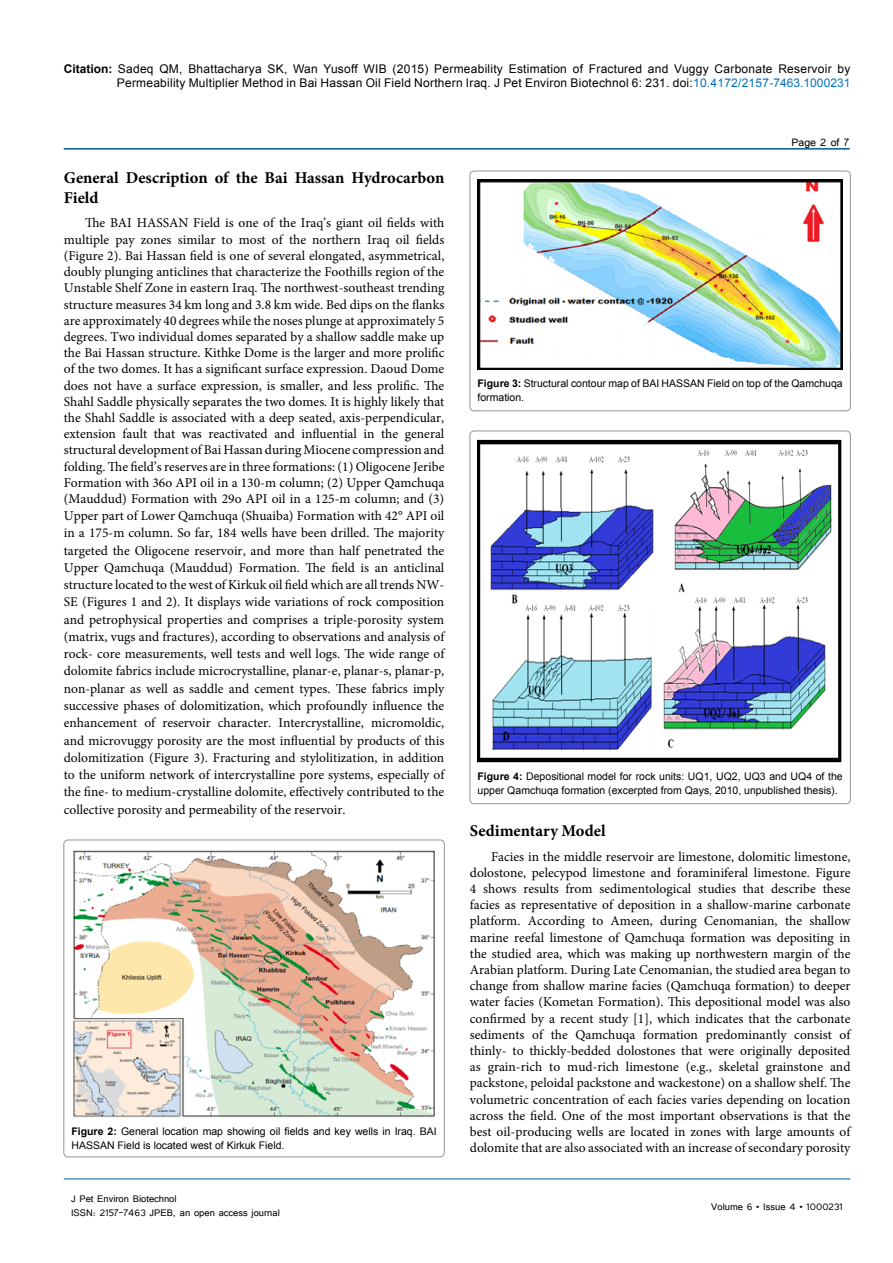
<style>
.page{position:relative;width:893px;height:1263px;background:#fff}
.page>*{position:absolute;margin:0;border:0;box-sizing:border-box;transform-origin:0 0}
.t1{font:700 16.5px/19.8px "Minion Pro";color:#000}
.t2{font:13.5px/16.8px "Minion Pro";color:#000;text-align:justify}
.t3{font:13.5px "Tunga";color:#000}
.t4{font:12px/14.4px "Arial";letter-spacing:.02em;color:#000;text-align:right}
.t5{font:12px/14.4px "Tunga";color:#000}
.t6{font:10.5px/13.5px "Arial";color:#000}
.s1{font-weight:700}
.s2{color:#0072bc}
</style>
<div class="page">
<hr style="left:64px;top:148px;width:786px;height:2px;background:#005a96">
<hr style="left:64px;top:1179px;width:786px;height:1px;background:#005a96">
<div style="left:64px;top:840px;width:380px;height:317px;border:1px solid #939598;border-radius:4px"></div>
<img style="left:73px;top:850px;width:362px;height:267px">
<div style="left:470px;top:171px;width:380px;height:240px;border:1px solid #939598;border-radius:4px"></div>
<img style="left:478px;top:180px;width:364px;height:189px">
<div style="left:470px;top:431px;width:380px;height:373px;border:1px solid #939598;border-radius:4px"></div>
<img style="left:478px;top:440px;width:363px;height:323px">
<p class="t4" style="left:64px;top:61px;width:788px"><span class="s1">Citation:</span> Sadeq QM, Bhattacharya SK, Wan Yusoff WIB (2015) Permeability Estimation of Fractured and Vuggy Carbonate Reservoir by<br>Permeability Multiplier Method in Bai Hassan Oil Field Northern Iraq. J Pet Environ Biotechnol 6: 231. doi:<span class="s2">10.4172/2157-7463.1000231</span></p>
<p class="t1" style="left:64px;top:168px;width:382px">General Description of the Bai Hassan Hydrocarbon<br>Field</p>
<p class="t2" style="left:64px;top:215px;width:382px;text-indent:21px">The BAI HASSAN Field is one of the Iraq’s giant oil fields with multiple pay zones similar to most of the northern Iraq oil fields (Figure 2). Bai Hassan field is one of several elongated, asymmetrical, doubly plunging anticlines that characterize the Foothills region of the Unstable Shelf Zone in eastern Iraq. The northwest-southeast trending structure measures 34 km long and 3.8 km wide. Bed dips on the flanks are approximately 40 degrees while the noses plunge at approximately 5 degrees. Two individual domes separated by a shallow saddle make up the Bai Hassan structure. Kithke Dome is the larger and more prolific of the two domes. It has a significant surface expression. Daoud Dome does not have a surface expression, is smaller, and less prolific. The Shahl Saddle physically separates the two domes. It is highly likely that the Shahl Saddle is associated with a deep seated, axis-perpendicular, extension fault that was reactivated and influential in the general structural development of Bai Hassan during Miocene compression and folding. The field’s reserves are in three formations: (1) Oligocene Jeribe Formation with 36o API oil in a 130-m column; (2) Upper Qamchuqa (Mauddud) Formation with 29o API oil in a 125-m column; and (3)<br>Upper part of Lower Qamchuqa (Shuaiba) Formation with 42° API oil in a 175-m column. So far, 184 wells have been drilled. The majority targeted the Oligocene reservoir, and more than half penetrated the Upper Qamchuqa (Mauddud) Formation. The field is an anticlinal structure located to the west of Kirkuk oil field which are all trends NW-SE (Figures 1 and 2). It displays wide variations of rock composition and petrophysical properties and comprises a triple-porosity system (matrix, vugs and fractures), according to observations and analysis of rock- core measurements, well tests and well logs. The wide range of dolomite fabrics include microcrystalline, planar-e, planar-s, planar-p, non-planar as well as saddle and cement types. These fabrics imply successive phases of dolomitization, which profoundly influence the enhancement of reservoir character. Intercrystalline, micromoldic, and microvuggy porosity are the most influential by products of this dolomitization (Figure 3). Fracturing and stylolitization, in addition to the uniform network of intercrystalline pore systems, especially of the fine- to medium-crystalline dolomite, effectively contributed to the collective porosity and permeability of the reservoir.</p>
<p class="t6" style="left:71px;top:1125px;width:367px"><span class="s1">Figure 2:</span> General location map showing oil fields and key wells in Iraq. BAI<br>HASSAN Field is located west of Kirkuk Field.</p>
<p class="t5" style="left:71px;top:1190px;width:210px">J Pet Environ Biotechnol<br>ISSN: 2157-7463 JPEB, an open access journal</p>
<p class="t3" style="left:791px;top:133px;width:59px">Page 2 of 7</p>
<p class="t6" style="left:478px;top:377px;width:367px"><span class="s1">Figure 3:</span> Structural contour map of BAI HASSAN Field on top of the Qamchuqa formation.</p>
<p class="t6" style="left:478px;top:770px;width:367px"><span class="s1">Figure 4:</span> Depositional model for rock units: UQ1, UQ2, UQ3 and UQ4 of the upper Qamchuqa formation (excerpted from Qays, 2010, unpublished thesis).</p>
<p class="t1" style="left:470px;top:820px;width:137px">Sedimentary Model</p>
<p class="t2" style="left:470px;top:848px;width:382px;line-height:16.2px;text-indent:21px">Facies in the middle reservoir are limestone, dolomitic limestone, dolostone, pelecypod limestone and foraminiferal limestone. Figure 4 shows results from sedimentological studies that describe these facies as representative of deposition in a shallow-marine carbonate platform. According to Ameen, during Cenomanian, the shallow marine reefal limestone of Qamchuqa formation was depositing in the studied area, which was making up northwestern margin of the Arabian platform. During Late Cenomanian, the studied area began to change from shallow marine facies (Qamchuqa formation) to deeper water facies (Kometan Formation). This depositional model was also confirmed by a recent study [1], which indicates that the carbonate sediments of the Qamchuqa formation predominantly consist of thinly- to thickly-bedded dolostones that were originally deposited as grain-rich to mud-rich limestone (e.g., skeletal grainstone and packstone, peloidal packstone and wackestone) on a shallow shelf. The volumetric concentration of each facies varies depending on location across the field. One of the most important observations is that the best oil-producing wells are located in zones with large amounts of dolomite that are also associated with an increase of secondary porosity</p>
<p class="t5" style="left:711px;top:1199px;width:133px">Volume 6 • Issue 4 • 1000231</p>
</div>
